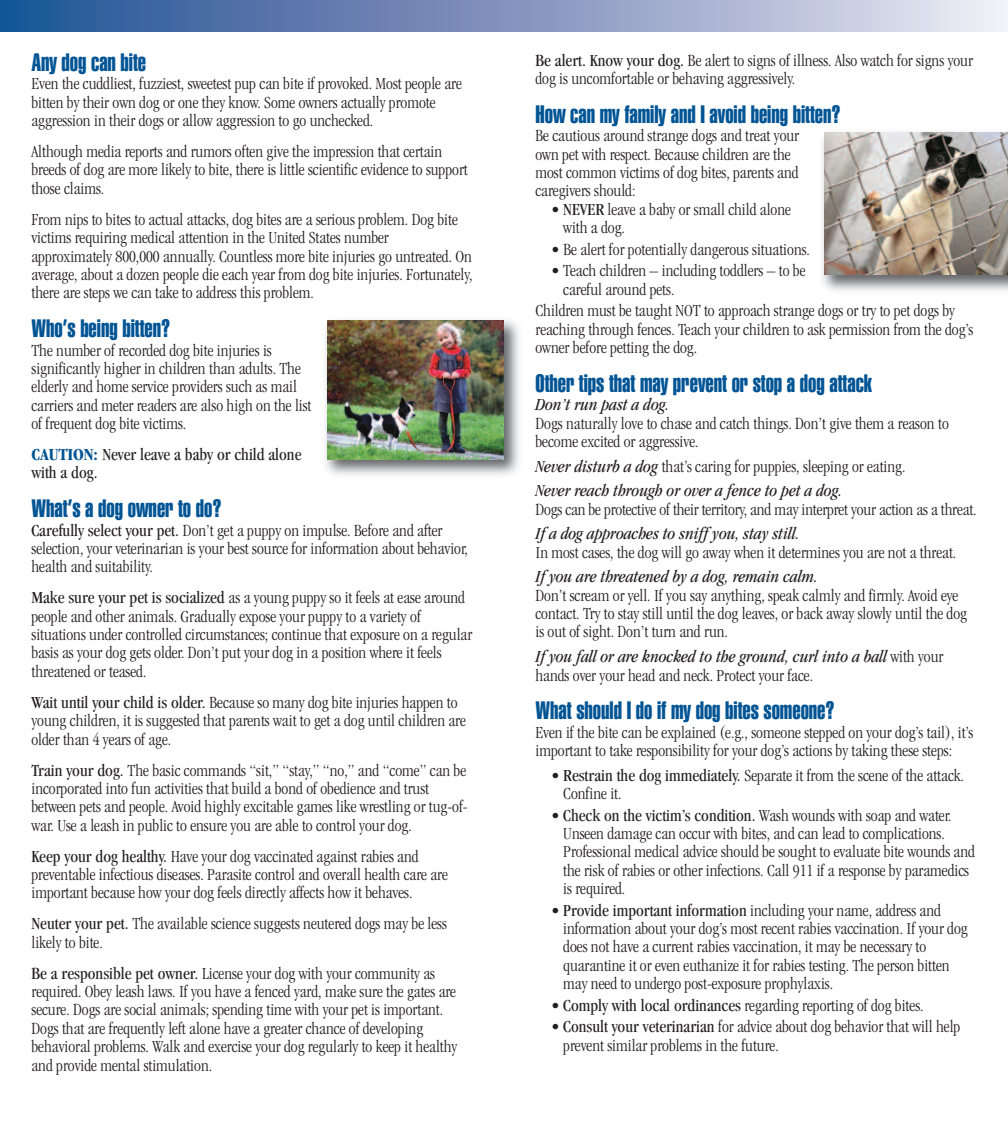
<style>
.page{position:relative;width:1008px;height:1134px;background:#fff}
.page>*{position:absolute;margin:0;border:0;box-sizing:border-box;transform-origin:0 0}
.t1{font:24.5px "Swiss 911 BT Extra Compressed";color:#015494}
.t2{font:300 condensed 17.5px/18.4px "Garamond";color:#231f20}
.t3{font:italic condensed 17.5px/24.7px "Garamond";color:#231f20}
.t4{font:condensed 17.5px/18.4px "Garamond";color:#231f20}
.s1{font-weight:700;color:#015494}
.s2{font-weight:400}
.s3{font-weight:300;font-style:normal}
.s4{font-weight:400;font-style:italic}
</style>
<div class="page">
<img style="left:325px;top:319px;width:194px;height:156px">
<img style="left:327px;top:321px;width:177px;height:139px">
<img style="left:822px;top:132px;width:186px;height:159px">
<img style="left:824px;top:133px;width:184px;height:141px">
<div style="left:0;top:0;width:1008px;height:32px;background:linear-gradient(to right,#1c4c90,#ece5f1)"></div>
<h1 class="t1" style="left:32px;top:53px;width:116px">Any dog can bite</h1>
<p class="t2" style="left:31px;top:76px;width:432px">Even the cuddliest, fuzziest, sweetest pup can bite if provoked. Most people are bitten by their own dog or one they know. Some owners actually promote aggression in their dogs or allow aggression to go unchecked.</p>
<p class="t2" style="left:31px;top:144px;width:438px">Although media reports and rumors often give the impression that certain breeds of dog are more likely to bite, there is little scientific evidence to support those claims.</p>
<p class="t2" style="left:31px;top:211px;width:442px">From nips to bites to actual attacks, dog bites are a serious problem. Dog bite victims requiring medical attention in the United States number approximately 800,000 annually. Countless more bite injuries go untreated. On average, about a dozen people die each year from dog bite injuries. Fortunately, there are steps we can take to address this problem.</p>
<h1 class="t1" style="left:32px;top:320px;width:140px">Who’s being bitten?</h1>
<p class="t2" style="left:31px;top:342px;width:282px">The number of recorded dog bite injuries is significantly higher in children than adults. The elderly and home service providers such as mail carriers and meter readers are also high on the list of frequent dog bite victims.</p>
<p class="t4" style="left:31px;top:447px;width:272px"><span class="s1">CAUTION:</span> Never leave a baby or child alone with a dog.</p>
<h1 class="t1" style="left:32px;top:500px;width:192px">What’s a dog owner to do?</h1>
<p class="t2" style="left:31px;top:522px;width:438px"><span class="s2">Carefully select your pet.</span> Don’t get a puppy on impulse. Before and after selection, your veterinarian is your best source for information about behavior, health and suitability.</p>
<p class="t2" style="left:31px;top:590px;width:442px"><span class="s2">Make sure your pet is socialized</span> as a young puppy so it feels at ease around people and other animals. Gradually expose your puppy to a variety of situations under controlled circumstances; continue that exposure on a regular basis as your dog gets older. Don’t put your dog in a position where it feels threatened or teased.</p>
<p class="t2" style="left:31px;top:694px;width:436px"><span class="s2">Wait until your child is older.</span> Because so many dog bite injuries happen to young children, it is suggested that parents wait to get a dog until children are older than 4 years of age.</p>
<p class="t2" style="left:31px;top:762px;width:438px"><span class="s2">Train your dog.</span> The basic commands “sit,” “stay,” “no,” and “come” can be incorporated into fun activities that build a bond of obedience and trust between pets and people. Avoid highly excitable games like wrestling or tug-of&shy;war. Use a leash in public to ensure you are able to control your dog.</p>
<p class="t2" style="left:31px;top:848px;width:418px"><span class="s2">Keep your dog healthy.</span> Have your dog vaccinated against rabies and preventable infectious diseases. Parasite control and overall health care are important because how your dog feels directly affects how it behaves.</p>
<p class="t2" style="left:31px;top:916px;width:417px"><span class="s2">Neuter your pet.</span> The available science suggests neutered dogs may be less likely to bite.</p>
<p class="t2" style="left:31px;top:965px;width:427px"><span class="s2">Be a responsible pet owner.</span> License your dog with your community as required. Obey leash laws. If you have a fenced yard, make sure the gates are secure. Dogs are social animals; spending time with your pet is important.<br>Dogs that are frequently left alone have a greater chance of developing behavioral problems. Walk and exercise your dog regularly to keep it healthy and provide mental stimulation.</p>
<p class="t2" style="left:535px;top:52px;width:439px"><span class="s2">Be alert. Know your dog.</span> Be alert to signs of illness. Also watch for signs your dog is uncomfortable or behaving aggressively.</p>
<h1 class="t1" style="left:536px;top:105px;width:307px">How can my family and I avoid being bitten?</h1>
<p class="t2" style="left:535px;top:128px;width:265px">Be cautious around strange dogs and treat your own pet with respect. Because children are the most common victims of dog bites, parents and caregivers should:</p>
<p class="t2" style="left:563px;top:201px;width:229px;text-indent:-12px">• <span class="s2">NEVER</span> leave a baby or small child alone with a dog.</p>
<p class="t2" style="left:551px;top:241px;width:260px">• Be alert for potentially dangerous situations.</p>
<p class="t2" style="left:563px;top:263px;width:244px;text-indent:-12px">• Teach children – including toddlers – to be careful around pets.</p>
<p class="t2" style="left:535px;top:303px;width:439px">Children must be taught NOT to approach strange dogs or try to pet dogs by reaching through fences. Teach your children to ask permission from the dog’s owner before petting the dog.</p>
<h1 class="t1" style="left:536px;top:374px;width:338px">Other tips that may prevent or stop a dog attack</h1>
<p class="t3" style="left:536px;top:394px;width:136px">Don’t run past a dog.</p>
<p class="t2" style="left:535px;top:415px;width:415px">Dogs naturally love to chase and catch things. Don’t give them a reason to become excited or aggressive.</p>
<p class="t3" style="left:535px;top:455px;width:371px">Never disturb a dog <span class="s3">that’s caring for puppies, sleeping or eating.<br></span>Never reach through or over a fence to pet a dog.</p>
<p class="t2" style="left:535px;top:501px;width:442px">Dogs can be protective of their territory, and may interpret your action as a threat.</p>
<p class="t3" style="left:535px;top:523px;width:266px">If a dog approaches to sniff you, stay still.</p>
<p class="t2" style="left:535px;top:544px;width:422px">In most cases, the dog will go away when it determines you are not a threat.</p>
<p class="t3" style="left:535px;top:566px;width:284px">If you are threatened by a dog, remain calm.</p>
<p class="t2" style="left:535px;top:587px;width:433px">Don’t scream or yell. If you say anything, speak calmly and firmly. Avoid eye contact. Try to stay still until the dog leaves, or back away slowly until the dog is out of sight. Don’t turn and run.</p>
<p class="t2" style="left:535px;top:649px;width:409px"><span class="s4">If you fall or are knocked to the ground, curl into a ball</span> with your hands over your head and neck. Protect your face.</p>
<h1 class="t1" style="left:536px;top:702px;width:301px">What should I do if my dog bites someone?</h1>
<p class="t2" style="left:535px;top:724px;width:439px">Even if the bite can be explained (e.g., someone stepped on your dog’s tail), it’s important to take responsibility for your dog’s actions by taking these steps:</p>
<p class="t2" style="left:563px;top:767px;width:402px;text-indent:-12px">• <span class="s2">Restrain the dog immediately.</span> Separate it from the scene of the attack.<br>Confine it.</p>
<p class="t2" style="left:563px;top:807px;width:413px;text-indent:-12px">• <span class="s2">Check on the victim’s condition.</span> Wash wounds with soap and water.<br>Unseen damage can occur with bites, and can lead to complications.<br>Professional medical advice should be sought to evaluate bite wounds and the risk of rabies or other infections. Call 911 if a response by paramedics is required.</p>
<p class="t2" style="left:563px;top:902px;width:406px;text-indent:-12px">• <span class="s2">Provide important information</span> including your name, address and information about your dog’s most recent rabies vaccination. If your dog does not have a current rabies vaccination, it may be necessary to quarantine it or even euthanize it for rabies testing. The person bitten may need to undergo post-exposure prophylaxis.</p>
<p class="t2" style="left:551px;top:997px;width:374px">• <span class="s2">Comply with local ordinances</span> regarding reporting of dog bites.</p>
<p class="t2" style="left:563px;top:1019px;width:399px;text-indent:-12px">• <span class="s2">Consult your veterinarian</span> for advice about dog behavior that will help prevent similar problems in the future.</p>
</div>
